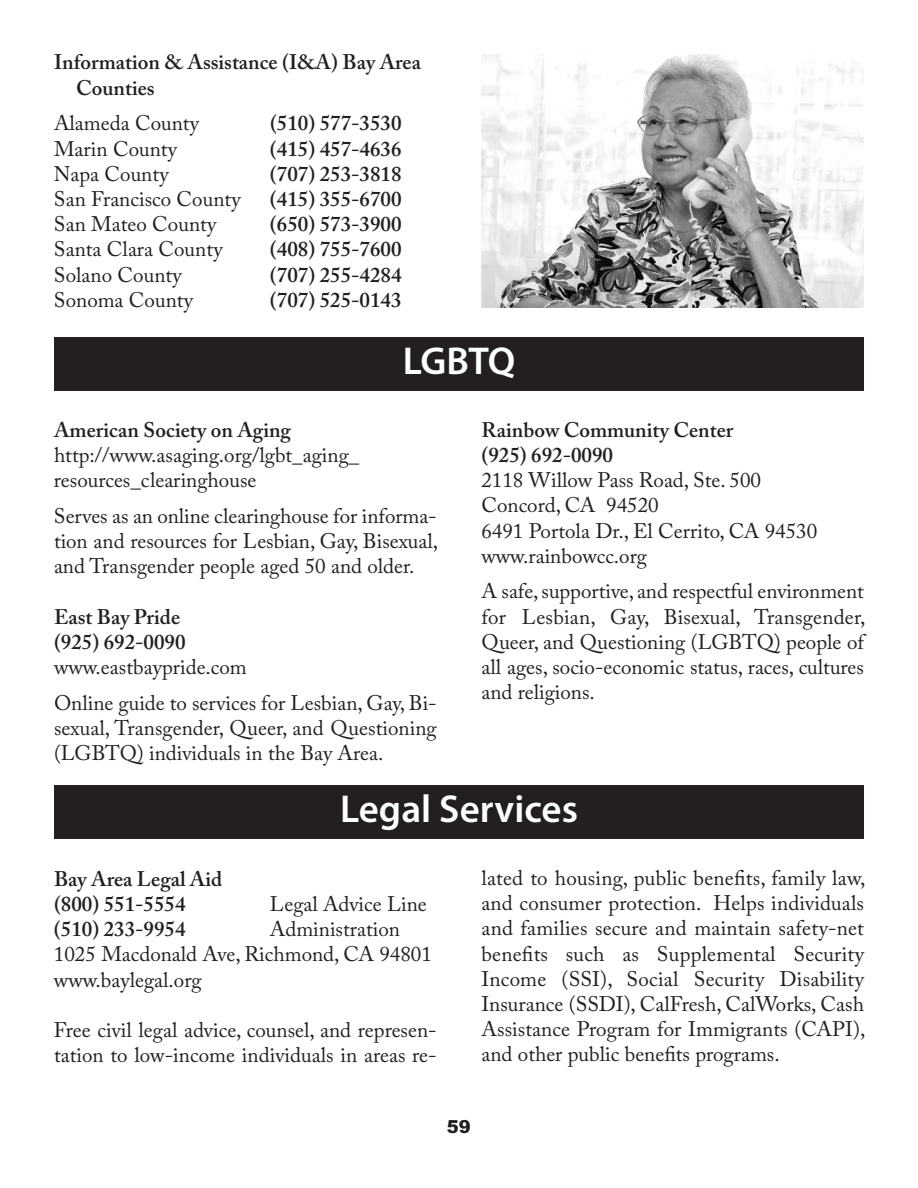
<style>
.page{position:relative;width:918px;height:1188px;background:#fff}
.page>*{position:absolute;margin:0;border:0;box-sizing:border-box;transform-origin:0 0}
.t1{font:600 39px "Myriad Pro";color:#fff}
.t2{font:21px/25.2px "Adobe Caslon Pro";color:#231f20}
.t3{font:600 21px/25.2px "Adobe Caslon Pro";color:#231f20}
.t4{font:900 18px "Arial";color:#231f20}
</style>
<div class="page">
<div style="left:54px;top:337px;width:810px;height:54px;background:#231f20"></div>
<div style="left:54px;top:785px;width:810px;height:54px;background:#231f20"></div>
<img style="left:482px;top:54px;width:382px;height:253px">
<p class="t3" style="left:76px;top:52px;width:346px;text-indent:-22px">Information &amp; Assistance (I&amp;A) Bay Area<br>Counties</p>
<p class="t2" style="left:54px;top:113px;width:147px">Alameda County</p>
<p class="t3" style="left:270px;top:113px;width:133px">(510) 577-3530</p>
<p class="t2" style="left:54px;top:138px;width:125px">Marin County</p>
<p class="t3" style="left:270px;top:138px;width:133px">(415) 457-4636</p>
<p class="t2" style="left:54px;top:164px;width:116px">Napa County</p>
<p class="t3" style="left:270px;top:164px;width:133px">(707) 253-3818</p>
<p class="t2" style="left:54px;top:189px;width:188px">San Francisco County</p>
<p class="t3" style="left:270px;top:189px;width:133px">(415) 355-6700</p>
<p class="t2" style="left:54px;top:214px;width:164px">San Mateo County</p>
<p class="t3" style="left:270px;top:214px;width:133px">(650) 573-3900</p>
<p class="t2" style="left:54px;top:239px;width:170px">Santa Clara County</p>
<p class="t3" style="left:270px;top:239px;width:133px">(408) 755-7600</p>
<p class="t2" style="left:54px;top:264px;width:129px">Solano County</p>
<p class="t3" style="left:270px;top:264px;width:133px">(707) 255-4284</p>
<p class="t2" style="left:54px;top:290px;width:141px">Sonoma County</p>
<p class="t3" style="left:270px;top:290px;width:133px">(707) 525-0143</p>
<h1 class="t1" style="left:403px;top:346px;width:114px">LGBTQ</h1>
<p class="t3" style="left:54px;top:420px;width:238px">American Society on Aging</p>
<p class="t2" style="left:54px;top:445px;width:307px">http://www.asaging.org/lgbt_aging_ resources_clearinghouse</p>
<p class="t2" style="left:54px;top:506px;width:386px;text-align:justify">Serves as an online clearinghouse for informa&shy;tion and resources for Lesbian, Gay, Bisexual, and Transgender people aged 50 and older.</p>
<p class="t3" style="left:54px;top:607px;width:133px">East Bay Pride (925) 692-0090</p>
<p class="t2" style="left:54px;top:652px;width:384px;line-height:35.7px">www.eastbaypride.com<br>Online guide to services for Lesbian, Gay, Bi-</p>
<p class="t2" style="left:54px;top:718px;width:384px">sexual, Transgender, Queer, and Questioning (LGBTQ) individuals in the Bay Area.</p>
<p class="t3" style="left:481px;top:420px;width:253px">Rainbow Community Center (925) 692-0090</p>
<p class="t2" style="left:481px;top:470px;width:337px">2118 Willow Pass Road, Ste. 500<br>Concord, CA 94520<br>6491 Portola Dr., El Cerrito, CA 94530 www.rainbowcc.org</p>
<p class="t2" style="left:481px;top:581px;width:385px;text-align:justify">A safe,supportive, and respectful environment for Lesbian, Gay, Bisexual, Transgender, Queer, and Questioning (LGBTQ) people of all ages, socio-economic status, races, cultures and religions.</p>
<h1 class="t1" style="left:340px;top:794px;width:239px">Legal Services</h1>
<p class="t3" style="left:54px;top:869px;width:170px">Bay Area Legal Aid (800) 551-5554</p>
<p class="t2" style="left:270px;top:894px;width:158px">Legal Advice Line</p>
<p class="t3" style="left:54px;top:919px;width:133px">(510) 233-9954</p>
<p class="t2" style="left:54px;top:919px;width:379px;text-indent:216px">Administration<br>1025 Macdonald Ave, Richmond, CA 94801 www.baylegal.org</p>
<p class="t2" style="left:54px;top:1020px;width:384px">Free civil legal advice, counsel, and represen&shy;tation to low-income individuals in areas re-</p>
<p class="t2" style="left:481px;top:868px;width:385px;text-align:justify">lated to housing, public benefits, family law, and consumer protection. Helps individuals and families secure and maintain safety-net benefits such as Supplemental Security Income (SSI), Social Security Disability Insurance (SSDI), CalFresh, CalWorks, Cash Assistance Program for Immigrants (CAPI), and other public benefits programs.</p>
<p class="t4" style="left:447px;top:1117px;width:26px">59</p>
</div>
